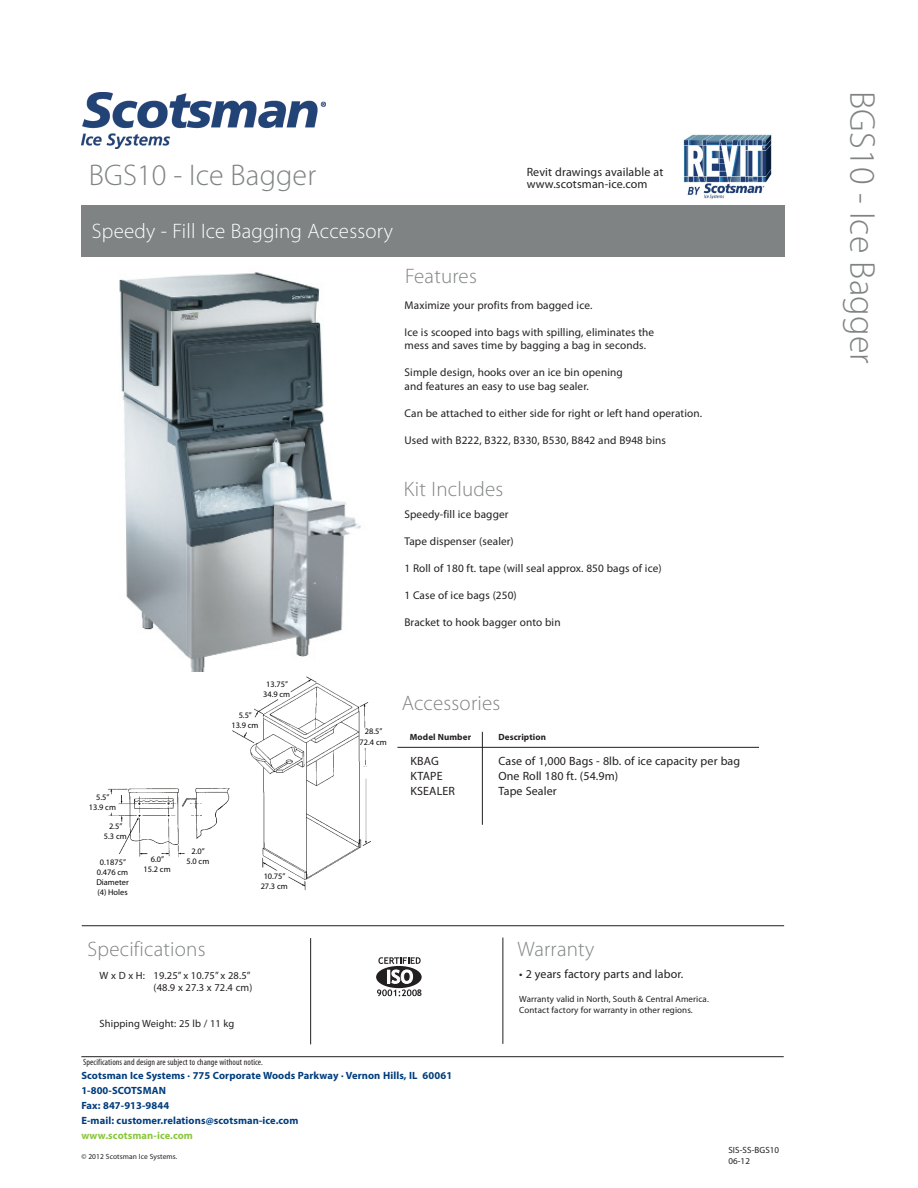
<style>
.page{position:relative;width:918px;height:1188px;background:#fff}
.page>*{position:absolute;margin:0;border:0;box-sizing:border-box;transform-origin:0 0}
.t1{font:300 36px "Myriad Pro";letter-spacing:.005em;color:#808384}
.t2{font:300 30px "Myriad Pro";letter-spacing:.005em;color:#808384}
.t3{font:300 21px "Myriad Pro";letter-spacing:.01em;color:#808384}
.t4{font:300 21px "Myriad Pro";letter-spacing:.01em;color:#fff}
.t5{font:12px "Myriad Pro";letter-spacing:.01em;color:#231f20}
.t6{font:11.25px/13.5px "Myriad Pro";letter-spacing:.01em;color:#231f20}
.t7{font:700 10.5px "Myriad Pro";letter-spacing:.01em;color:#013d7d}
.t8{font:10.5px "Myriad Pro";letter-spacing:.01em;color:#231f20}
.t9{font:700 10.5px "Myriad Pro";letter-spacing:.01em;color:#8bc63e}
.t10{font:700 9.3px "Trebuchet MS";color:#231f20}
.t11{font:9px "Myriad Pro";letter-spacing:.01em;color:#231f20}
.t12{font:condensed 9px "Myriad Pro";letter-spacing:.01em;color:#231f20}
.t13{font:700 9px "Myriad Pro";letter-spacing:.01em;color:#231f20}
.t14{font:8.4px/10.1px "Myriad Pro";color:#040503;text-align:center}
.t15{font:7.5px "Myriad Pro";letter-spacing:.01em;color:#231f20}
.s1{font-weight:300}
</style>
<div class="page">
<div style="left:81px;top:205px;width:704px;height:52px;background:#808384"></div>
<hr style="left:82px;top:925px;width:702px;height:1px;background:#231f20">
<hr style="left:502px;top:938px;width:1px;height:106px;background:#231f20">
<hr style="left:310px;top:938px;width:1px;height:106px;background:#231f20">
<hr style="left:81px;top:1056px;width:703px;height:1px;background:#231f20">
<img style="left:82px;top:92px;width:244px;height:57px">
<img style="left:683px;top:134px;width:89px;height:66px">
<img style="left:119px;top:272px;width:242px;height:400px">
<svg style="left:377px;top:957px;width:44px;height:39px"></svg>
<hr style="left:397px;top:747px;width:362px;height:1px;background:#231f20">
<hr style="left:482px;top:732px;width:1px;height:93px;background:#231f20">
<img style="left:108px;top:676px;width:263px;height:215px">
<div style="left:362px;top:728px;width:9px;height:20px;background:#fff"></div>
<div style="left:106px;top:794px;width:12px;height:19px;background:#fff"></div>
<p class="t2" style="left:89px;top:158px;width:229px">BGS10 - Ice Bagger</p>
<p class="t5" style="left:527px;top:164px;width:138px">Revit drawings available at</p>
<p class="t5" style="left:527px;top:176px;width:122px">www.scotsman-ice.com</p>
<p class="t4" style="left:92px;top:219px;width:303px">Speedy - Fill Ice Bagging Accessory</p>
<p class="t3" style="left:405px;top:264px;width:73px">Features</p>
<p class="t6" style="left:405px;top:298px;width:189px">Maximize your profits from bagged ice.</p>
<p class="t6" style="left:405px;top:325px;width:251px">Ice is scooped into bags with spilling, eliminates the mess and saves time by bagging a bag in seconds.</p>
<p class="t6" style="left:405px;top:366px;width:220px">Simple design, hooks over an ice bin opening and features an easy to use bag sealer.</p>
<p class="t6" style="left:405px;top:406px;width:299px">Can be attached to either side for right or left hand operation.</p>
<p class="t6" style="left:405px;top:433px;width:263px">Used with B222, B322, B330, B530, B842 and B948 bins</p>
<p class="t3" style="left:404px;top:477px;width:101px">Kit Includes</p>
<p class="t6" style="left:404px;top:508px;width:106px">Speedy-fill ice bagger</p>
<p class="t6" style="left:404px;top:535px;width:111px">Tape dispenser (sealer)</p>
<p class="t6" style="left:404px;top:562px;width:259px">1 Roll of 180 ft. tape (will seal approx. 850 bags of ice)</p>
<p class="t6" style="left:404px;top:589px;width:114px">1 Case of ice bags (250)</p>
<p class="t6" style="left:404px;top:616px;width:158px">Bracket to hook bagger onto bin</p>
<p class="t14" style="left:263px;top:679px;width:29px">13.75”<br>34.9 cm</p>
<p class="t14" style="left:231px;top:710px;width:29px">5.5”<br>13.9 cm</p>
<p class="t14" style="left:89px;top:792px;width:29px">5.5”<br>13.9 cm</p>
<p class="t14" style="left:104px;top:821px;width:24px">2.5”<br>5.3 cm</p>
<p class="t14" style="left:96px;top:857px;width:34px">0.1875”<br>0.476 cm<br>Diameter (4) Holes</p>
<p class="t14" style="left:144px;top:854px;width:29px">6.0”<br>15.2 cm</p>
<p class="t14" style="left:187px;top:846px;width:24px">2.0”<br>5.0 cm</p>
<p class="t3" style="left:88px;top:937px;width:119px">Specifications</p>
<p class="t14" style="left:261px;top:871px;width:29px">10.75”<br>27.3 cm</p>
<p class="t8" style="left:100px;top:969px;width:152px">W x D x H: 19.25” x 10.75” x 28.5”</p>
<p class="t8" style="left:154px;top:981px;width:100px">(48.9 x 27.3 x 72.4 cm)</p>
<p class="t8" style="left:100px;top:1017px;width:136px">Shipping Weight: 25 lb / 11 kg</p>
<p class="t12" style="left:83px;top:1057px;width:181px">Specifications and design are subject to change without notice.</p>
<p class="t14" style="left:360px;top:727px;width:29px">28.5”<br>72.4 cm</p>
<p class="t3" style="left:402px;top:692px;width:100px">Accessories</p>
<p class="t13" style="left:410px;top:731px;width:63px">Model Number</p>
<p class="t13" style="left:499px;top:731px;width:49px">Description</p>
<p class="t5" style="left:411px;top:754px;width:30px">KBAG</p>
<p class="t5" style="left:411px;top:769px;width:33px">KTAPE</p>
<p class="t5" style="left:411px;top:784px;width:46px">KSEALER</p>
<p class="t5" style="left:498px;top:754px;width:243px">Case of 1,000 Bags - 8lb. of ice capacity per bag</p>
<p class="t5" style="left:498px;top:769px;width:121px">One Roll 180 ft. (54.9m)</p>
<p class="t5" style="left:498px;top:784px;width:60px">Tape Sealer</p>
<p class="t10" style="left:417px;top:987px;width:7px">8</p>
<p class="t3" style="left:518px;top:937px;width:78px">Warranty</p>
<p class="t5" style="left:519px;top:967px;width:166px">• 2 years factory parts and labor.</p>
<p class="t11" style="left:519px;top:994px;width:191px">Warranty valid in North, South &amp; Central America.</p>
<p class="t11" style="left:519px;top:1004px;width:175px">Contact factory for warranty in other regions.</p>
<p class="t7" style="left:81px;top:1069px;width:372px">Scotsman Ice Systems <span class="s1">•</span> 775 Corporate Woods Parkway <span class="s1">•</span> Vernon Hills, IL 60061</p>
<p class="t7" style="left:81px;top:1084px;width:86px">1-800-SCOTSMAN</p>
<p class="t7" style="left:81px;top:1099px;width:89px">Fax: 847-913-9844</p>
<p class="t7" style="left:81px;top:1114px;width:219px">E-mail: customer.relations@scotsman-ice.com</p>
<p class="t9" style="left:81px;top:1129px;width:113px">www.scotsman-ice.com</p>
<p class="t15" style="left:81px;top:1151px;width:97px">© 2012 Scotsman Ice Systems.</p>
<p class="t11" style="left:728px;top:1144px;width:52px">SIS-SS-BGS10</p>
<p class="t11" style="left:728px;top:1155px;width:23px">06-12</p>
<p class="t1" style="left:882px;top:91px;width:274px;rotate:90deg">BGS10 - Ice Bagger</p>
</div>
